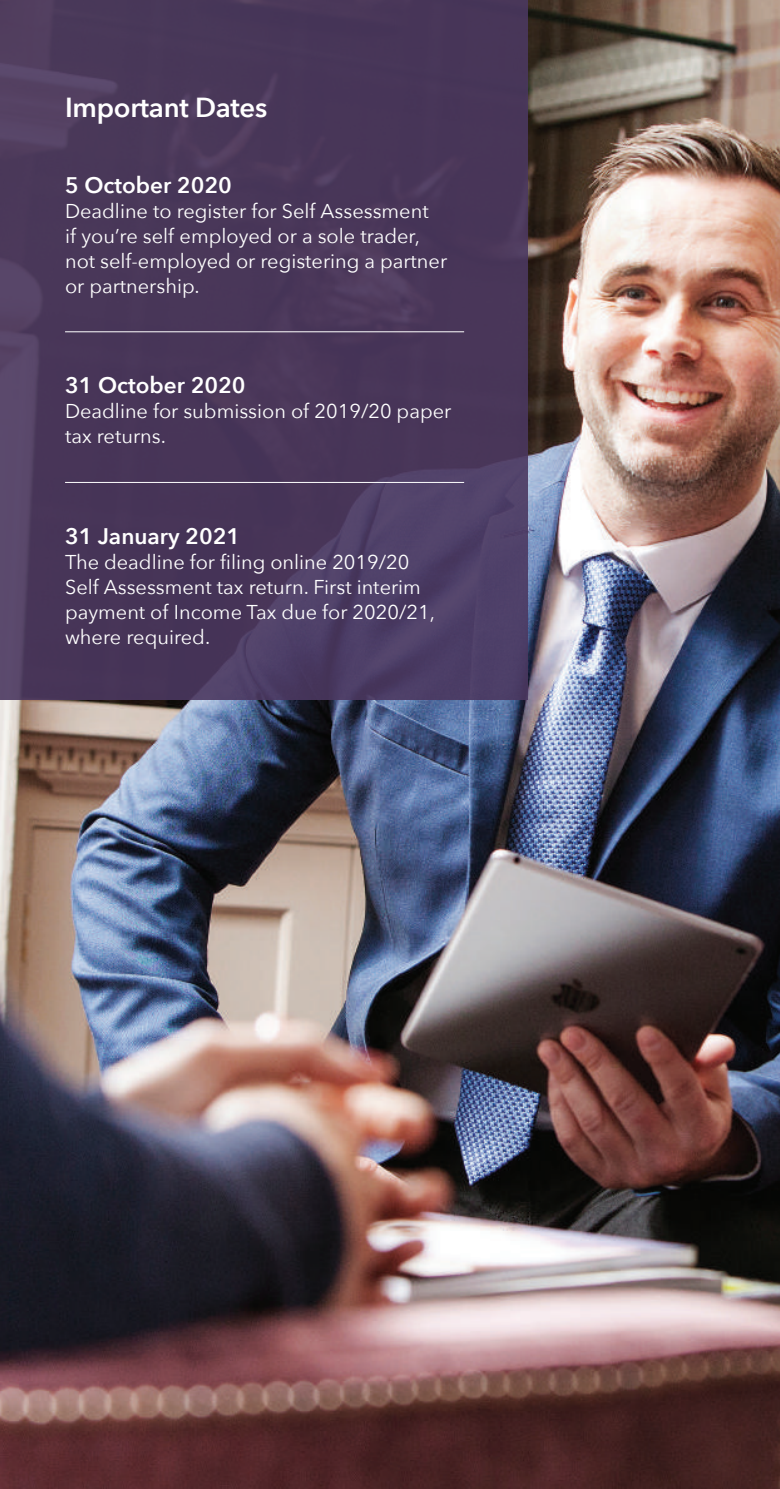
<style>
.page{position:relative;width:780px;height:1489px;background:#fff}
.page>*{position:absolute;margin:0;border:0;box-sizing:border-box;transform-origin:0 0}
.t1{font:600 27.5px "Avenir Next";letter-spacing:-.01em;color:#fff}
.t2{font:600 22.5px "Avenir Next";color:#fff}
.t3{font:20px/25px "Avenir Next";color:#fff}
</style>
<div class="page">
<img style="left:0;top:0;width:780px;height:1488px">
<svg style="left:0;top:0;width:528px;height:700px;background:#4a385b"></svg>
<hr style="left:65px;top:331px;width:399px;height:1px;background:#fff">
<hr style="left:65px;top:482px;width:399px;height:1px;background:#fff">
<h1 class="t1" style="left:65px;top:83px;width:204px">Important Dates</h1>
<p class="t2" style="left:65px;top:165px;width:168px">5 October 2020</p>
<p class="t3" style="left:65px;top:197px;width:383px">Deadline to register for Self Assessment<br>if you’re self employed or a sole trader, not self-employed or registering a partner or partnership.</p>
<p class="t2" style="left:65px;top:366px;width:182px">31 October 2020</p>
<p class="t3" style="left:65px;top:398px;width:388px">Deadline for submission of 2019/20 paper tax returns.</p>
<p class="t2" style="left:65px;top:517px;width:177px">31 January 2021</p>
<p class="t3" style="left:65px;top:548px;width:371px">The deadline for filing online 2019/20<br>Self Assessment tax return. First interim payment of Income Tax due for 2020/21, where required.</p>
</div>
